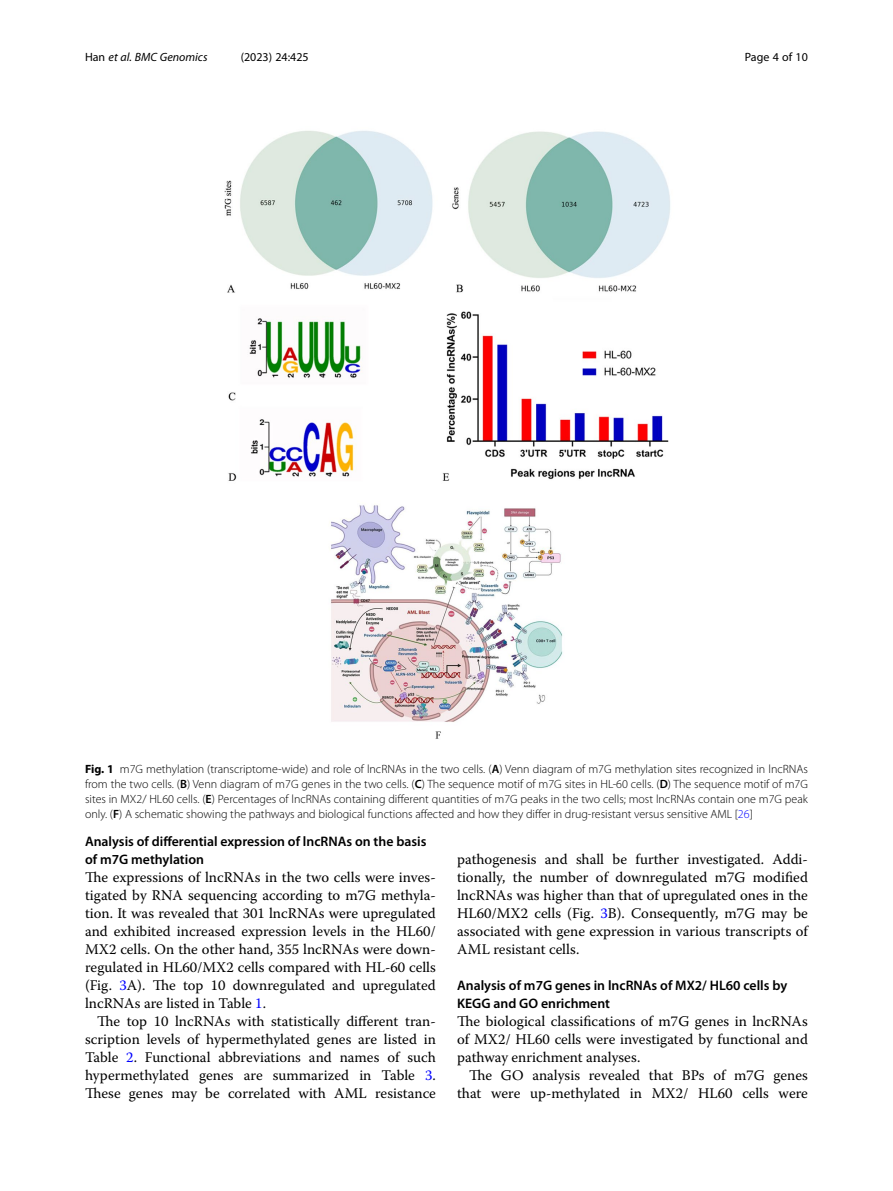
<style>
.page{position:relative;width:893px;height:1191px;background:#fff}
.page>*{position:absolute;margin:0;border:0;box-sizing:border-box;transform-origin:0 0}
.Body_Text_Indent{font:14.7px/18px "Warnock Pro";color:#000;text-align:justify}
.Body_Text{font:14.7px/18px "Warnock Pro";color:#000;text-align:justify}
.Head_2{font:600 13.8px/18px "Myriad Pro";color:#000}
.Figure_Caption{font:300 12px/15px "Myriad Pro";color:#000;text-align:justify}
.t1{font:12px "Myriad Pro";color:#000}
.t2{font:italic 12px "Myriad Pro";color:#000}
.s1{font-style:normal}
.s2{font-weight:700}
.s3{font-weight:600}
.s4{color:#00f}
</style>
<div class="page">
<img style="left:224px;top:131px;width:446px;height:608px">
<p class="t2" style="left:85px;top:50px;width:124px"><span class="s1">Han</span> et al. BMC Genomics</p>
<p class="t1" style="left:241px;top:50px;width:70px">(2023) 24:425</p>
<p class="t1" style="left:745px;top:50px;width:65px">Page 4 of 10</p>
<p class="Figure_Caption" style="left:85px;top:761px;width:724px"><span class="s2">Fig. 1</span> m7G methylation (transcriptome-wide) and role of lncRNAs in the two cells. (<span class="s3">A</span>) Venn diagram of m7G methylation sites recognized in lncRNAs from the two cells. (<span class="s3">B</span>) Venn diagram of m7G genes in the two cells. (<span class="s3">C</span>) The sequence motif of m7G sites in HL-60 cells. (<span class="s3">D</span>) The sequence motif of m7G sites in MX2/ HL60 cells. (<span class="s3">E</span>) Percentages of lncRNAs containing different quantities of m7G peaks in the two cells; most lncRNAs contain one m7G peak only. (<span class="s3">F</span>) A schematic showing the pathways and biological functions affected and how they differ in drug-resistant versus sensitive AML [<span class="s4">26</span>]</p>
<p class="Head_2" style="left:85px;top:832px;width:343px">Analysis of differential expression of lncRNAs on the basis of m7G methylation</p>
<p class="Body_Text" style="left:85px;top:868px;width:352px">The expressions of lncRNAs in the two cells were inves&shy;tigated by RNA sequencing according to m7G methyla&shy;tion. It was revealed that 301 lncRNAs were upregulated and exhibited increased expression levels in the HL60/ MX2 cells. On the other hand, 355 lncRNAs were down&shy;regulated in HL60/MX2 cells compared with HL-60 cells (Fig. <span class="s4">3</span>A). The top 10 downregulated and upregulated lncRNAs are listed in Table <span class="s4">1</span>.</p>
<p class="Body_Text_Indent" style="left:85px;top:1012px;width:352px;text-indent:12px">The top 10 lncRNAs with statistically different tran&shy;scription levels of hypermethylated genes are listed in Table <span class="s4">2</span>. Functional abbreviations and names of such hypermethylated genes are summarized in Table <span class="s4">3</span>.<br>These genes may be correlated with AML resistance</p>
<p class="Body_Text_Indent" style="left:457px;top:850px;width:352px">pathogenesis and shall be further investigated. Addi&shy;tionally, the number of downregulated m7G modified lncRNAs was higher than that of upregulated ones in the HL60/MX2 cells (Fig. <span class="s4">3</span>B). Consequently, m7G may be associated with gene expression in various transcripts of AML resistant cells.</p>
<p class="Head_2" style="left:457px;top:976px;width:332px">Analysis of m7G genes in lncRNAs of MX2/ HL60 cells by<br>KEGG and GO enrichment</p>
<p class="Body_Text" style="left:457px;top:1012px;width:352px">The biological classifications of m7G genes in lncRNAs of MX2/ HL60 cells were investigated by functional and pathway enrichment analyses.</p>
<p class="Body_Text_Indent" style="left:457px;top:1066px;width:352px;text-align:right">The GO analysis revealed that BPs of m7G genes that were up-methylated in MX2/ HL60 cells were</p>
</div>
